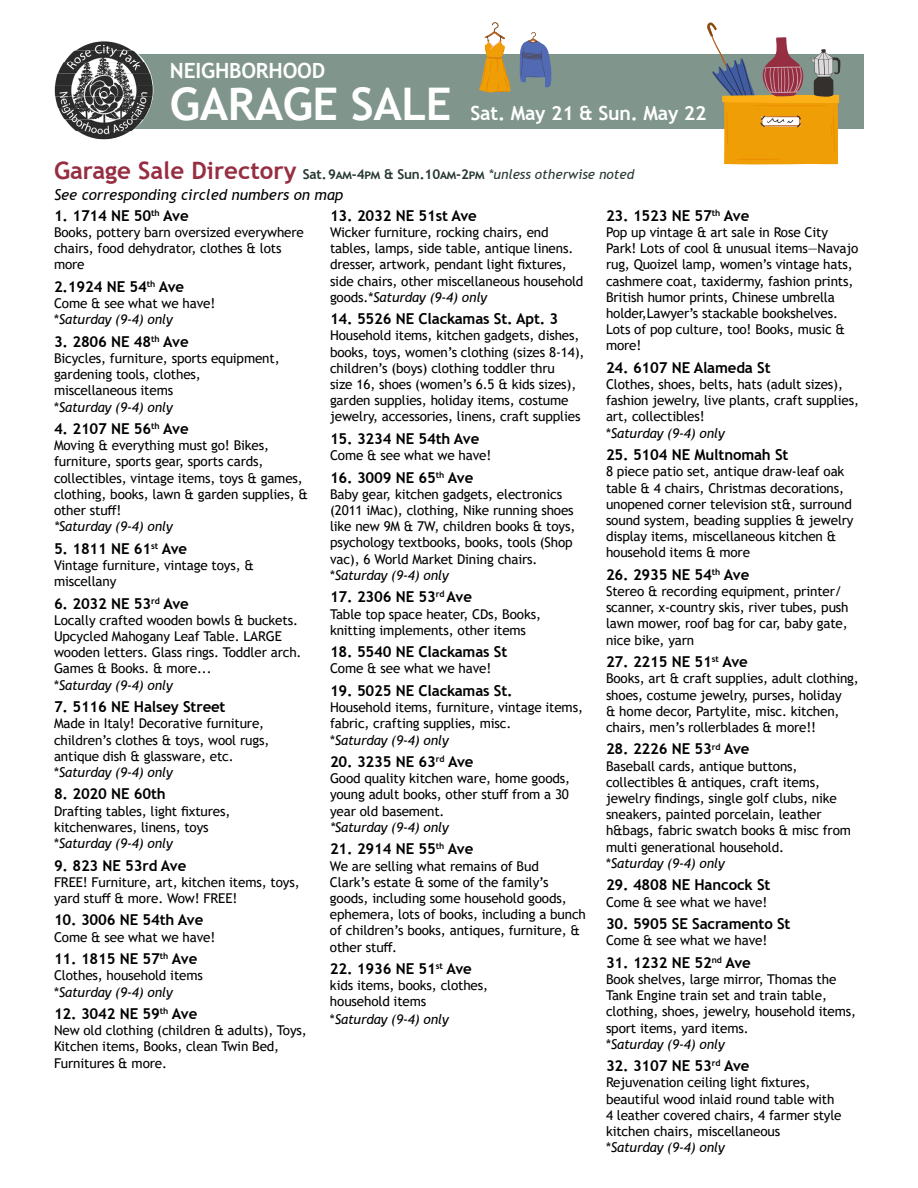
<style>
.page{position:relative;width:918px;height:1188px;background:#fff}
.page>*{position:absolute;margin:0;border:0;box-sizing:border-box;transform-origin:0 0}
.t1{font:700 45px "Trebuchet MS";letter-spacing:-.01em;color:#fff}
.t2{font:700 21px "Trebuchet MS";letter-spacing:-.01em;color:#fff}
.t3{font:700 19.5px "Trebuchet MS";letter-spacing:-.01em;color:#fff}
.t4{font:700 15px "Trebuchet MS";letter-spacing:-.01em;color:#000}
.t5{font:italic 15px "Trebuchet MS";color:#000}
.t6{font:13.5px/16.2px "Trebuchet MS";letter-spacing:-.01em;color:#000}
.t7{font:700 13.5px "Trebuchet MS";letter-spacing:-.01em;color:#263830}
.t8{font:italic 13.5px "Trebuchet MS";letter-spacing:-.01em;color:#000}
.s1{font-size:24px;color:#962e42}
.s2{font-weight:400;font-style:italic}
.s3{font-style:italic}
.s4{font-style:normal}
</style>
<div class="page">
<div style="left:103px;top:54px;width:761px;height:74px;background:#80968c"></div>
<img style="left:74px;top:41px;width:60px;height:10px">
<img style="left:64px;top:51px;width:81px;height:11px">
<img style="left:57px;top:62px;width:94px;height:12px">
<img style="left:54px;top:74px;width:99px;height:34px">
<img style="left:58px;top:108px;width:92px;height:12px">
<img style="left:65px;top:120px;width:79px;height:11px">
<img style="left:77px;top:131px;width:53px;height:9px">
<svg style="left:707px;top:22px;width:134px;height:143px"></svg>
<svg style="left:479px;top:22px;width:31px;height:70px"></svg>
<svg style="left:519px;top:32px;width:32px;height:55px"></svg>
<h2 class="t2" style="left:170px;top:58px;width:157px">NEIGHBORHOOD</h2>
<h1 class="t1" style="left:170px;top:76px;width:283px">GARAGE SALE</h1>
<h3 class="t3" style="left:471px;top:101px;width:238px">Sat. May 21 &amp; Sun. May 22</h3>
<p class="t7" style="left:54px;top:166px;width:582px"><span class="s1">Garage Sale Directory</span> Sat.9am-4pm &amp; Sun.10am-2pm <span class="s2">*unless otherwise noted</span></p>
<p class="t5" style="left:54px;top:185px;width:291px">See corresponding circled numbers on map</p>
<p class="t4" style="left:54px;top:206px;width:136px">1. 1714 NE 50<sup>th</sup> Ave</p>
<p class="t6" style="left:54px;top:224px;width:252px">Books, pottery barn oversized everywhere chairs, food dehydrator, clothes &amp; lots more</p>
<p class="t4" style="left:54px;top:277px;width:132px">2.1924 NE 54<sup>th</sup> Ave</p>
<p class="t6" style="left:54px;top:295px;width:163px">Come &amp; see what we have! *<span class="s3">Saturday (9-4) only</span></p>
<p class="t4" style="left:54px;top:332px;width:136px">3. 2806 NE 48<sup>th</sup> Ave</p>
<p class="t6" style="left:54px;top:350px;width:227px">Bicycles, furniture, sports equipment, gardening tools, clothes, miscellaneous items<br>*<span class="s3">Saturday (9-4) only</span></p>
<p class="t4" style="left:54px;top:419px;width:136px">4. 2107 NE 56<sup>th</sup> Ave</p>
<p class="t6" style="left:54px;top:437px;width:256px">Moving &amp; everything must go! Bikes, furniture, sports gear, sports cards, collectibles, vintage items, toys &amp; games, clothing, books, lawn &amp; garden supplies, &amp; other stuff!</p>
<p class="t8" style="left:54px;top:518px;width:120px">*Saturday (9-4) only</p>
<p class="t4" style="left:54px;top:539px;width:135px">5. 1811 NE 61<sup>st</sup> Ave</p>
<p class="t6" style="left:54px;top:557px;width:201px">Vintage furniture, vintage toys, &amp; miscellany</p>
<p class="t4" style="left:54px;top:594px;width:136px">6. 2032 NE 53<sup>rd</sup> Ave</p>
<p class="t6" style="left:54px;top:612px;width:249px">Locally crafted wooden bowls &amp; buckets.<br>Upcycled Mahogany Leaf Table. LARGE wooden letters. Glass rings. Toddler arch.<br>Games &amp; Books. &amp; more...<br>*<span class="s3">Saturday (9-4) only</span></p>
<p class="t4" style="left:54px;top:697px;width:173px">7. 5116 NE Halsey Street</p>
<p class="t6" style="left:54px;top:715px;width:217px">Made in Italy! Decorative furniture, children’s clothes &amp; toys, wool rugs, antique dish &amp; glassware, etc. *<span class="s3">Saturday (9-4) only</span></p>
<p class="t4" style="left:54px;top:785px;width:113px">8. 2020 NE 60th</p>
<p class="t6" style="left:54px;top:803px;width:178px">Drafting tables, light fixtures, kitchenwares, linens, toys *<span class="s3">Saturday (9-4) only</span></p>
<p class="t4" style="left:54px;top:856px;width:134px">9. 823 NE 53rd Ave</p>
<p class="t6" style="left:54px;top:874px;width:247px">FREE! Furniture, art, kitchen items, toys, yard stuff &amp; more. Wow! FREE!</p>
<p class="t4" style="left:54px;top:911px;width:151px">10. 3006 NE 54th Ave</p>
<p class="t6" style="left:54px;top:929px;width:163px">Come &amp; see what we have!</p>
<p class="t4" style="left:54px;top:949px;width:145px">11. 1815 NE 57<sup>th</sup> Ave</p>
<p class="t6" style="left:54px;top:967px;width:150px">Clothes, household items *<span class="s3">Saturday (9-4) only</span></p>
<p class="t4" style="left:54px;top:1004px;width:145px">12. 3042 NE 59<sup>th</sup> Ave</p>
<p class="t6" style="left:54px;top:1022px;width:254px">New old clothing (children &amp; adults), Toys,<br>Kitchen items, Books, clean Twin Bed,<br>Furnitures &amp; more.</p>
<p class="t4" style="left:606px;top:206px;width:145px">23. 1523 NE 57<sup>th</sup> Ave</p>
<p class="t6" style="left:606px;top:224px;width:254px">Pop up vintage &amp; art sale in Rose City Park! Lots of cool &amp; unusual items—Navajo rug, Quoizel lamp, women’s vintage hats, cashmere coat, taxidermy, fashion prints, British humor prints, Chinese umbrella holder,Lawyer’s stackable bookshelves.<br>Lots of pop culture, too! Books, music &amp; more!</p>
<p class="t4" style="left:606px;top:358px;width:166px">24. 6107 NE Alameda St</p>
<p class="t6" style="left:606px;top:376px;width:255px">Clothes, shoes, belts, hats (adult sizes), fashion jewelry, live plants, craft supplies, art, collectibles!<br>*<span class="s3">Saturday (9-4) only</span></p>
<p class="t4" style="left:606px;top:445px;width:184px">25. 5104 NE Multnomah St</p>
<p class="t6" style="left:606px;top:463px;width:249px">8 piece patio set, antique draw-leaf oak table &amp; 4 chairs, Christmas decorations, unopened corner television st&amp;, surround sound system, beading supplies &amp; jewelry display items, miscellaneous kitchen &amp; household items &amp; more</p>
<p class="t4" style="left:606px;top:565px;width:145px">26. 2935 NE 54<sup>th</sup> Ave</p>
<p class="t6" style="left:606px;top:583px;width:244px">Stereo &amp; recording equipment, printer/ scanner, x-country skis, river tubes, push lawn mower, roof bag for car, baby gate, nice bike, yarn</p>
<p class="t4" style="left:606px;top:652px;width:143px">27. 2215 NE 51<sup>st</sup> Ave</p>
<p class="t6" style="left:606px;top:670px;width:254px">Books, art &amp; craft supplies, adult clothing, shoes, costume jewelry, purses, holiday<br>&amp; home decor, Partylite, misc. kitchen, chairs, men’s rollerblades &amp; more!!</p>
<p class="t4" style="left:606px;top:740px;width:145px">28. 2226 NE 53<sup>rd</sup> Ave</p>
<p class="t6" style="left:606px;top:758px;width:247px">Baseball cards, antique buttons, collectibles &amp; antiques, craft items, jewelry findings, single golf clubs, nike sneakers, painted porcelain, leather h&amp;bags, fabric swatch books &amp; misc from multi generational household.<br>*<span class="s3">Saturday (9-4) only</span></p>
<p class="t4" style="left:606px;top:876px;width:166px">29. 4808 NE Hancock St</p>
<p class="t6" style="left:606px;top:894px;width:163px">Come &amp; see what we have!</p>
<p class="t4" style="left:606px;top:914px;width:186px">30. 5905 SE Sacramento St</p>
<p class="t6" style="left:606px;top:932px;width:163px">Come &amp; see what we have!</p>
<p class="t4" style="left:606px;top:953px;width:146px">31. 1232 NE 52<sup>nd</sup> Ave</p>
<p class="t6" style="left:606px;top:971px;width:252px">Book shelves, large mirror, Thomas the Tank Engine train set and train table, clothing, shoes, jewelry, household items, sport items, yard items.<br>*<span class="s3">Saturday (9-4) only</span></p>
<p class="t4" style="left:606px;top:1057px;width:145px">32. 3107 NE 53<sup>rd</sup> Ave</p>
<p class="t6" style="left:606px;top:1075px;width:237px">Rejuvenation ceiling light fixtures, beautiful wood inlaid round table with 4 leather covered chairs, 4 farmer style kitchen chairs, miscellaneous<br>*<span class="s3">Saturday (9-4) only</span></p>
<p class="t4" style="left:330px;top:206px;width:148px">13. 2032 NE 51st Ave</p>
<p class="t6" style="left:330px;top:224px;width:255px">Wicker furniture, rocking chairs, end tables, lamps, side table, antique linens. dresser, artwork, pendant light fixtures, side chairs, other miscellaneous household goods.*<span class="s3">Saturday (9-4) only</span></p>
<p class="t4" style="left:330px;top:310px;width:230px">14. 5526 NE Clackamas St. Apt. 3</p>
<p class="t6" style="left:330px;top:328px;width:256px">Household items, kitchen gadgets, dishes, books, toys, women’s clothing (sizes 8-14), children’s (boys) clothing toddler thru<br>size 16, shoes (women’s 6.5 &amp; kids sizes), garden supplies, holiday items, costume jewelry, accessories, linens, craft supplies</p>
<p class="t4" style="left:330px;top:429px;width:151px">15. 3234 NE 54th Ave</p>
<p class="t6" style="left:330px;top:447px;width:163px">Come &amp; see what we have!</p>
<p class="t4" style="left:330px;top:468px;width:145px">16. 3009 NE 65<sup>th</sup> Ave</p>
<p class="t6" style="left:330px;top:486px;width:247px">Baby gear, kitchen gadgets, electronics (2011 iMac), clothing, Nike running shoes like new 9M &amp; 7W, children books &amp; toys, psychology textbooks, books, tools (Shop vac), 6 World Market Dining chairs. *<span class="s3">Saturday (9-4) only</span></p>
<p class="t4" style="left:330px;top:588px;width:143px">17. 2306 NE 53<sup>rd</sup> Ave</p>
<p class="t6" style="left:330px;top:606px;width:212px">Table top space heater, CDs, Books, knitting implements, other items</p>
<p class="t4" style="left:330px;top:643px;width:179px">18. 5540 NE Clackamas St</p>
<p class="t6" style="left:330px;top:661px;width:163px">Come &amp; see what we have!</p>
<p class="t4" style="left:330px;top:681px;width:184px">19. 5025 NE Clackamas St.</p>
<p class="t6" style="left:330px;top:699px;width:254px">Household items, furniture, vintage items, fabric, crafting supplies, misc.<br>*<span class="s3">Saturday (9-4) only</span></p>
<p class="t4" style="left:330px;top:752px;width:145px">20. 3235 NE 63<sup>rd</sup> Ave</p>
<p class="t6" style="left:330px;top:770px;width:242px;text-align:justify">Good quality kitchen ware, home goods, young adult books, other stuff from a 30 year old basement.</p>
<p class="t8" style="left:330px;top:819px;width:120px">*Saturday (9-4) only</p>
<p class="t4" style="left:330px;top:840px;width:145px">21. 2914 NE 55<sup>th</sup> Ave</p>
<p class="t6" style="left:330px;top:858px;width:258px">We are selling what remains of Bud<br>Clark’s estate &amp; some of the family’s goods, including some household goods, ephemera, lots of books, including a bunch of children’s books, antiques, furniture, &amp; other stuff.</p>
<p class="t4" style="left:330px;top:959px;width:143px">22. 1936 NE 51<sup>st</sup> Ave</p>
<p class="t6" style="left:330px;top:977px;width:160px">kids items, books, clothes, household items</p>
<p class="t8" style="left:330px;top:1011px;width:120px"><span class="s4">*</span>Saturday (9-4) only</p>
</div>
